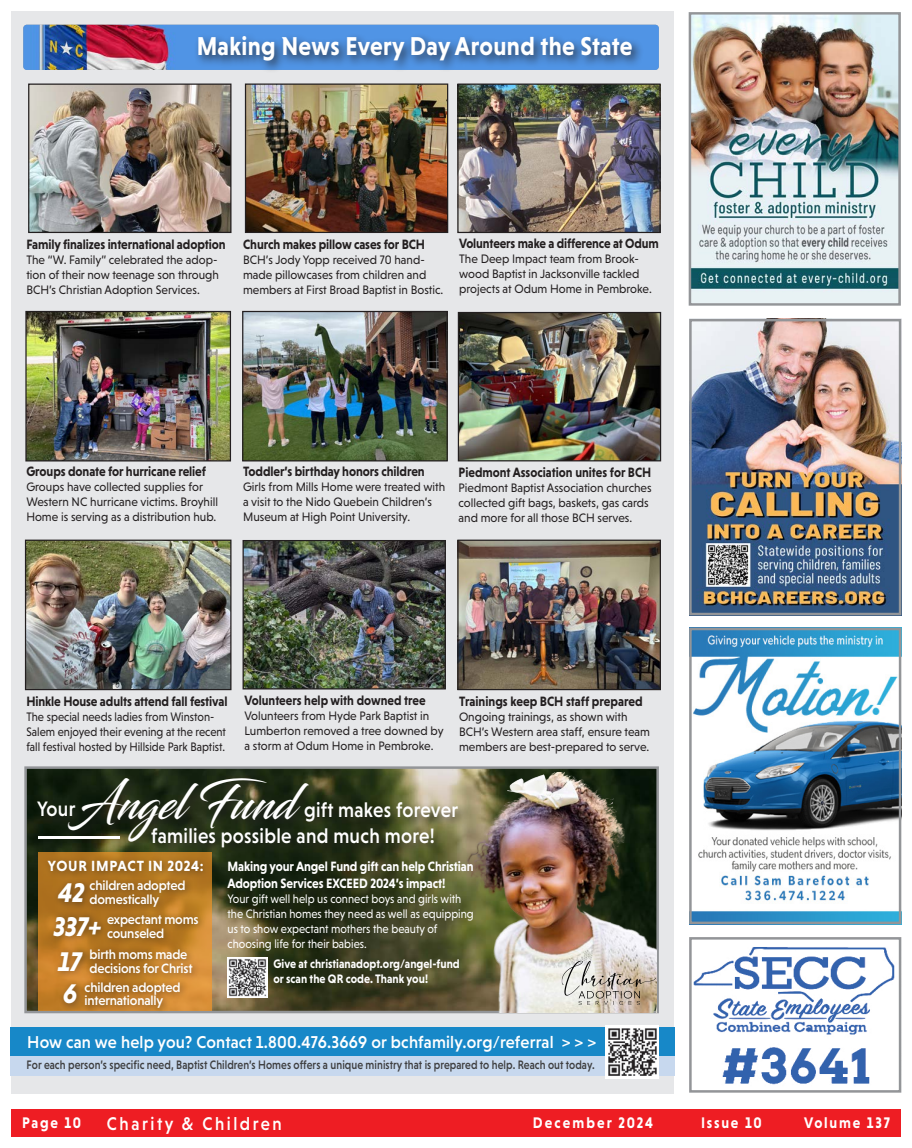
<style>
.page{position:relative;width:912px;height:1148px;background:#fff}
.page>*{position:absolute;margin:0;border:0;box-sizing:border-box;transform-origin:0 0}
.t1{font:48.75px "Blacksword";letter-spacing:.015em;color:#fff;scale:.9 1}
.t2{font:700 26.25px "Niveau Grotesk";letter-spacing:.015em;color:#fff;scale:.9 1}
.t3{font:500 21.25px/25.8px "Niveau Grotesk";letter-spacing:.015em;color:#fff;scale:.9 1}
.t4{font:500 18.75px "Niveau Grotesk";letter-spacing:.15em;color:#fff;scale:.9 1}
.t5{font:500 17.5px "Niveau Grotesk";letter-spacing:.01em;color:#fff;scale:.95 1}
.t6{font:700 15.62px "Niveau Grotesk";letter-spacing:.125em;color:#fff;scale:.9 1}
.t7{font:700 15.62px "Niveau Grotesk";letter-spacing:.15em;color:#fff;scale:.9 1}
.t8{font:700 15px "Niveau Grotesk";letter-spacing:.045em;color:#fff;scale:.96 1}
.t9{font:700 13.75px "Niveau Grotesk";letter-spacing:-.01em;color:#231f20;scale:.9 1}
.t10{font:500 13.75px/13.8px "Niveau Grotesk";letter-spacing:-.015em;color:#fff;text-align:center;scale:.96 1}
.t11{font:700 13.75px "Niveau Grotesk";letter-spacing:-.01em;color:#231f20;scale:.89 1}
.t12{font:700 13.75px/16.2px "Niveau Grotesk";letter-spacing:-.01em;color:#fff;scale:.9 1}
.t13{font:12.5px/15px "Niveau Grotesk";color:#231f20;scale:.95 1}
.t14{font:12.5px/15px "Niveau Grotesk";color:#fff;scale:.9 1}
.t15{font:12.5px/15px "Niveau Grotesk";color:#231f20;scale:.9 1}
.t16{font:500 12.5px "Niveau Grotesk";letter-spacing:.005em;color:#3e3e3f;scale:.85 1}
.t17{font:700 12.5px/15px "Niveau Grotesk";color:#fff;scale:.9 1}
.s1{font-weight:700;font-style:italic;font-size:27.5px}
</style>
<div class="page">
<div style="left:11px;top:1109px;width:889px;height:27px;background:#ee1d23"></div>
<div style="left:11px;top:11px;width:662px;height:1082px;background:#e6e7e9"></div>
<img style="left:27px;top:769px;width:628px;height:241px">
<div style="left:24px;top:766px;width:634px;height:247px;border:2px solid #939598"></div>
<img style="left:693px;top:947px;width:202px;height:138px">
<div style="left:689px;top:937px;width:212px;height:155px;border:2px solid #939598"></div>
<img style="left:692px;top:630px;width:206px;height:291px">
<div style="left:689px;top:627px;width:212px;height:297px;border:2px solid #939598"></div>
<img style="left:692px;top:322px;width:206px;height:290px">
<div style="left:689px;top:319px;width:212px;height:296px;border:2px solid #939598"></div>
<img style="left:691px;top:15px;width:206px;height:288px">
<div style="left:688px;top:12px;width:212px;height:294px;border:2px solid #939598"></div>
<div style="left:10px;top:1027px;width:664px;height:29px;background:#1788c8"></div>
<div style="left:10px;top:1056px;width:664px;height:20px;background:#c7d8ee"></div>
<img style="left:605px;top:1025px;width:53px;height:53px">
<img style="left:27px;top:541px;width:202px;height:147px">
<div style="left:25px;top:539px;width:206px;height:151px;border:1px solid #231f20"></div>
<img style="left:459px;top:85px;width:199px;height:146px">
<div style="left:457px;top:83px;width:203px;height:150px;border:1px solid #231f20"></div>
<img style="left:459px;top:541px;width:199px;height:147px">
<div style="left:457px;top:539px;width:203px;height:151px;border:1px solid #231f20"></div>
<img style="left:27px;top:313px;width:202px;height:146px">
<div style="left:25px;top:311px;width:206px;height:150px;border:1px solid #231f20"></div>
<img style="left:244px;top:542px;width:200px;height:145px">
<div style="left:242px;top:540px;width:204px;height:149px;border:1px solid #231f20"></div>
<img style="left:30px;top:85px;width:199px;height:146px">
<div style="left:28px;top:83px;width:203px;height:150px;border:1px solid #231f20"></div>
<img style="left:23px;top:25px;width:635px;height:45px">
<div style="left:194px;top:32px;width:450px;height:41px;background:#231f20;opacity:.75"></div>
<img style="left:459px;top:314px;width:200px;height:145px">
<div style="left:457px;top:312px;width:204px;height:149px;border:1px solid #231f20"></div>
<img style="left:244px;top:313px;width:201px;height:146px">
<div style="left:242px;top:311px;width:205px;height:150px;border:1px solid #231f20"></div>
<img style="left:247px;top:85px;width:199px;height:146px">
<div style="left:245px;top:83px;width:203px;height:150px;border:1px solid #231f20"></div>
<img style="left:459px;top:772px;width:197px;height:240px">
<div style="left:64px;top:773px;width:256px;height:80px;background:#231f20;opacity:.75"></div>
<div style="left:34px;top:797px;width:53px;height:31px;background:#15200f"></div>
<div style="left:300px;top:798px;width:170px;height:36px;background:#231f20;opacity:.75"></div>
<div style="left:147px;top:824px;width:298px;height:35px;background:#231f20;opacity:.75"></div>
<hr style="left:38px;top:836px;width:81px;height:2px;background:#fff">
<svg style="left:38px;top:852px;width:174px;height:159px"></svg>
<div style="left:53px;top:878px;width:39px;height:32px;background:#231f20;opacity:.5"></div>
<div style="left:85px;top:875px;width:108px;height:39px;background:#231f20;opacity:.5"></div>
<div style="left:48px;top:911px;width:61px;height:32px;background:#231f20;opacity:.5"></div>
<div style="left:102px;top:911px;width:104px;height:34px;background:#231f20;opacity:.5"></div>
<div style="left:53px;top:946px;width:38px;height:32px;background:#231f20;opacity:.5"></div>
<div style="left:85px;top:944px;width:115px;height:36px;background:#231f20;opacity:.5"></div>
<div style="left:59px;top:978px;width:25px;height:33px;background:#231f20;opacity:.5"></div>
<div style="left:80px;top:977px;width:108px;height:38px;background:#231f20;opacity:.5"></div>
<div style="left:44px;top:855px;width:167px;height:24px;background:#231f20;opacity:.5"></div>
<img style="left:561px;top:956px;width:94px;height:54px">
<img style="left:227px;top:957px;width:40px;height:40px">
<h2 class="t2" style="left:197px;top:31px;width:485px">Making News Every Day Around the State</h2>
<p class="t9" style="left:26px;top:236px;width:223px">Family finalizes international adoption</p>
<p class="t13" style="left:26px;top:252px;width:204px">The “W. Family” celebrated the adop&shy;tion of their now teenage son through<br>BCH’s Christian Adoption Services.</p>
<p class="t9" style="left:243px;top:236px;width:204px">Church makes pillow cases for BCH</p>
<p class="t13" style="left:243px;top:252px;width:212px">BCH’s Jody Yopp received 70 hand&shy;made pillowcases from children and members at First Broad Baptist in Bostic.</p>
<p class="t11" style="left:459px;top:236px;width:226px">Volunteers make a difference at Odum</p>
<p class="t13" style="left:459px;top:251px;width:204px">The Deep Impact team from Brook&shy;wood Baptist in Jacksonville tackled projects at Odum Home in Pembroke.</p>
<p class="t9" style="left:26px;top:463px;width:201px">Groups donate for hurricane relief</p>
<p class="t13" style="left:26px;top:479px;width:203px">Groups have collected supplies for<br>Western NC hurricane victims. Broyhill<br>Home is serving as a distribution hub.</p>
<p class="t9" style="left:243px;top:463px;width:203px">Toddler’s birthday honors children</p>
<p class="t13" style="left:243px;top:479px;width:214px">Girls from Mills Home were treated with a visit to the Nido Quebein Children’s<br>Museum at High Point University.</p>
<p class="t11" style="left:458px;top:464px;width:218px">Piedmont Association unites for BCH</p>
<p class="t13" style="left:458px;top:480px;width:205px">Piedmont Baptist Association churches collected gift bags, baskets, gas cards and more for all those BCH serves.</p>
<p class="t9" style="left:26px;top:693px;width:225px">Hinkle House adults attend fall festival</p>
<p class="t15" style="left:26px;top:708px;width:223px">The special needs ladies from Winston-<br>Salem enjoyed their evening at the recent fall festival hosted by Hillside Park Baptist.</p>
<p class="t11" style="left:244px;top:692px;width:205px">Volunteers help with downed tree</p>
<p class="t13" style="left:244px;top:708px;width:211px">Volunteers from Hyde Park Baptist in<br>Lumberton removed a tree downed by a storm at Odum Home in Pembroke.</p>
<p class="t9" style="left:459px;top:693px;width:205px">Trainings keep BCH staff prepared</p>
<p class="t13" style="left:459px;top:708px;width:202px">Ongoing trainings, as shown with<br>BCH’s Western area staff, ensure team members are best-prepared to serve.</p>
<h1 class="t1" style="left:74px;top:773px;width:247px">Angel Fund</h1>
<h3 class="t3" style="left:37px;top:796px;width:44px">Your</h3>
<h3 class="t3" style="left:151px;top:797px;width:342px;text-indent:153px">gift makes forever families possible and much more!</h3>
<p class="t10" style="left:58px;top:878px;width:134px"><span class="s1">42</span> children adopted domestically</p>
<p class="t10" style="left:107px;top:912px;width:97px;text-align:left;text-indent:-54px"><span class="s1">337+</span> expectant moms counseled</p>
<p class="t10" style="left:89px;top:947px;width:109px;text-align:left;text-indent:-31px"><span class="s1">17</span> birth moms made decisions for Christ</p>
<p class="t10" style="left:63px;top:980px;width:124px"><span class="s1">6</span> children adopted internationally</p>
<p class="t8" style="left:48px;top:857px;width:164px">YOUR IMPACT IN 2024:</p>
<p class="t12" style="left:227px;top:858px;width:275px">Making your Angel Fund gift can help Christian<br>Adoption Services EXCEED 2024’s impact!</p>
<p class="t14" style="left:227px;top:891px;width:275px">Your gift well help us connect boys and girls with the Christian homes they need as well as equipping us to show expectant mothers the beauty of choosing life for their babies.</p>
<p class="t17" style="left:273px;top:955px;width:208px">Give at christianadopt.org/angel-fund or scan the QR code. Thank you!</p>
<h3 class="t5" style="left:27px;top:1032px;width:600px">How can we help you? Contact 1.800.476.3669 or bchfamily.org/referral &gt; &gt; &gt;</h3>
<p class="t16" style="left:27px;top:1057px;width:669px">For each person’s specific need, Baptist Children’s Homes offers a unique ministry that is prepared to help. Reach out today.</p>
<p class="t6" style="left:22px;top:1113px;width:67px">Page 10</p>
<h3 class="t4" style="left:107px;top:1112px;width:196px">Charity &amp; Children</h3>
<p class="t7" style="left:532px;top:1113px;width:135px">December 2024</p>
<p class="t6" style="left:701px;top:1113px;width:69px">Issue 10</p>
<p class="t6" style="left:804px;top:1113px;width:96px">Volume 137</p>
</div>
